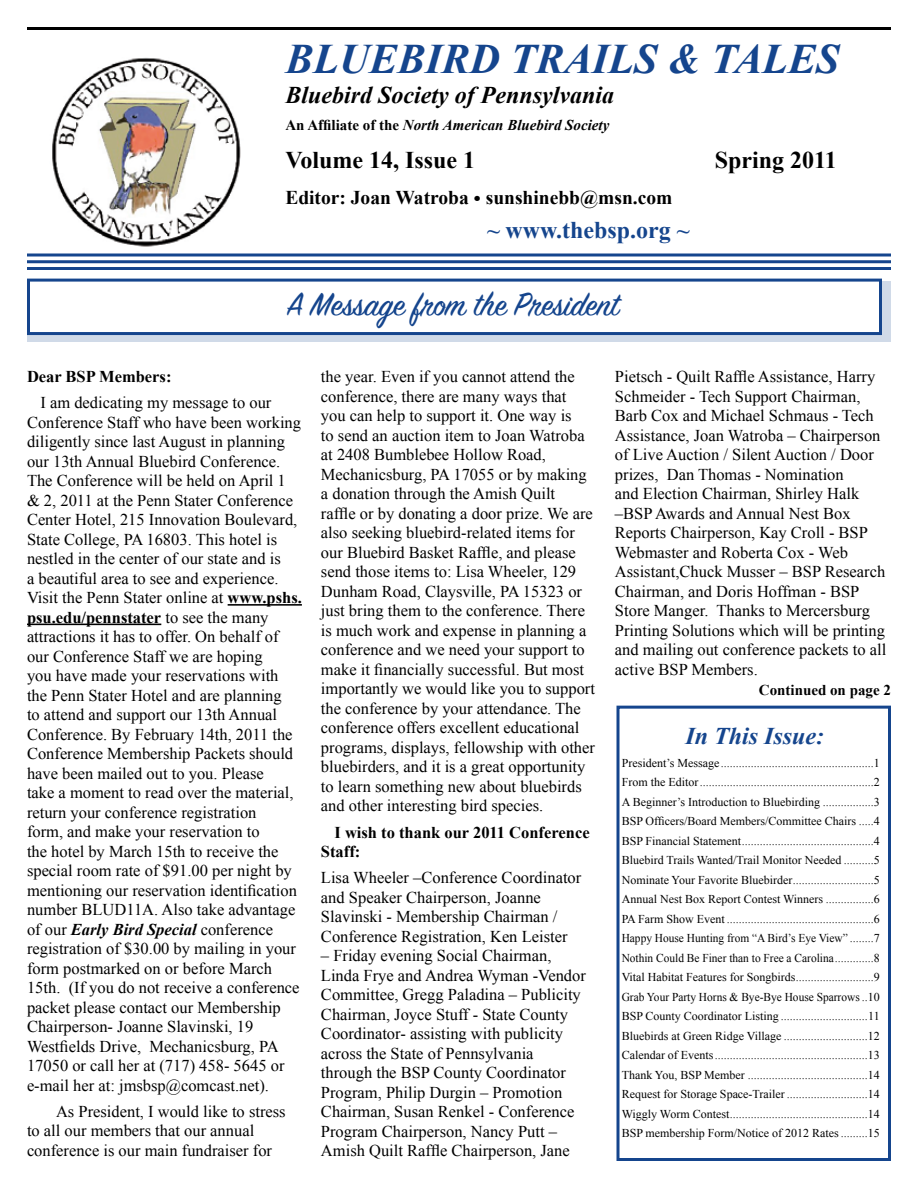
<style>
.page{position:relative;width:918px;height:1188px;background:#fff}
.page>*{position:absolute;margin:0;border:0;box-sizing:border-box;transform-origin:0 0}
.t1{font:italic 700 42px "Times New Roman";color:#15458d}
.t2{font:36px "Sign Painter House Script";color:#15458d}
.t3{font:italic 700 24px "Times New Roman";color:#000}
.t4{font:700 24px "Times New Roman";color:#000}
.t5{font:700 24px "Times New Roman";color:#15458d}
.t6{font:italic 700 24px "Times New Roman";color:#15458d}
.t7{font:700 19.5px "Times New Roman";color:#000}
.t8{font:16.5px/19.5px "Times New Roman";color:#000}
.t9{font:700 16.5px/19.5px "Times New Roman";color:#000}
.t10{font:italic 700 15px "Times New Roman";color:#000}
.t11{font:700 15px "Times New Roman";color:#000}
.t12{font:12px/19.5px "Times New Roman";color:#000;text-align:justify}
.s1{font-style:normal}
.s2{font-weight:700}
.s3{font-weight:700;font-style:italic}
</style>
<div class="page">
<hr style="left:228px;top:604px;width:74px;height:2px;background:#000">
<hr style="left:27px;top:624px;width:134px;height:1px;background:#000">
<hr style="left:27px;top:27px;width:864px;height:3px;background:#000">
<hr style="left:27px;top:254px;width:864px;height:2px;background:#15458d">
<hr style="left:27px;top:260px;width:864px;height:3px;background:#15458d">
<hr style="left:27px;top:267px;width:864px;height:3px;background:#15458d">
<div style="left:27px;top:281px;width:864px;height:61px;background:#d0dae8"></div>
<div style="left:27px;top:279px;width:855px;height:56px;background:#fff;border:3px solid #15458d"></div>
<div style="left:616px;top:706px;width:275px;height:455px;border:3px solid #15458d"></div>
<img style="left:52px;top:57px;width:189px;height:190px">
<h1 class="t1" style="left:285px;top:30px;width:556px">BLUEBIRD TRAILS &amp; TALES</h1>
<h3 class="t3" style="left:285px;top:79px;width:330px">Bluebird Society of Pennsylvania</h3>
<p class="t10" style="left:285px;top:115px;width:326px"><span class="s1">An Affiliate of the</span> North American Bluebird Society</p>
<h3 class="t4" style="left:285px;top:143px;width:191px">Volume 14, Issue 1</h3>
<h3 class="t4" style="left:715px;top:143px;width:124px">Spring 2011</h3>
<p class="t7" style="left:285px;top:184px;width:389px">Editor: Joan Watroba • sunshinebb@msn.com</p>
<h3 class="t5" style="left:487px;top:214px;width:204px">~ www.thebsp.org ~</h3>
<h2 class="t2" style="left:287px;top:287px;width:334px">A Message from the President</h2>
<p class="t9" style="left:27px;top:366px;width:146px">Dear BSP Members:</p>
<p class="t8" style="left:27px;top:393px;width:276px;text-indent:13px">I am dedicating my message to our Conference Staff who have been working diligently since last August in planning our 13th Annual Bluebird Conference.<br>The Conference will be held on April 1 &amp; 2, 2011 at the Penn Stater Conference Center Hotel, 215 Innovation Boulevard, State College, PA 16803. This hotel is nestled in the center of our state and is<br>a beautiful area to see and experience.<br>Visit the Penn Stater online at <span class="s2">www.pshs. psu.edu/pennstater</span> to see the many attractions it has to offer. On behalf of our Conference Staff we are hoping<br>you have made your reservations with the Penn Stater Hotel and are planning<br>to attend and support our 13th Annual Conference. By February 14th, 2011 the Conference Membership Packets should have been mailed out to you. Please<br>take a moment to read over the material, return your conference registration<br>form, and make your reservation to<br>the hotel by March 15th to receive the special room rate of $91.00 per night by mentioning our reservation identification number BLUD11A. Also take advantage of our <span class="s3">Early Bird Special</span> conference registration of $30.00 by mailing in your form postmarked on or before March 15th. (If you do not receive a conference packet please contact our Membership Chairperson- Joanne Slavinski, 19<br>Westfields Drive, Mechanicsburg, PA 17050 or call her at (717) 458- 5645 or e-mail her at: jmsbsp@comcast.net).</p>
<p class="t8" style="left:27px;top:1101px;width:260px;text-indent:29px">As President, I would like to stress to all our members that our annual conference is our main fundraiser for</p>
<p class="t8" style="left:321px;top:367px;width:276px">the year. Even if you cannot attend the conference, there are many ways that you can help to support it. One way is<br>to send an auction item to Joan Watroba at 2408 Bumblebee Hollow Road, Mechanicsburg, PA 17055 or by making a donation through the Amish Quilt<br>raffle or by donating a door prize. We are also seeking bluebird-related items for our Bluebird Basket Raffle, and please send those items to: Lisa Wheeler, 129<br>Dunham Road, Claysville, PA 15323 or just bring them to the conference. There is much work and expense in planning a conference and we need your support to make it financially successful. But most importantly we would like you to support the conference by your attendance. The conference offers excellent educational programs, displays, fellowship with other bluebirders, and it is a great opportunity to learn something new about bluebirds and other interesting bird species.</p>
<p class="t9" style="left:321px;top:822px;width:270px;text-indent:13px">I wish to thank our 2011 Conference<br>Staff:</p>
<p class="t8" style="left:321px;top:868px;width:262px">Lisa Wheeler –Conference Coordinator and Speaker Chairperson, Joanne Slavinski - Membership Chairman / Conference Registration, Ken Leister</p>
<p class="t8" style="left:321px;top:946px;width:266px">– Friday evening Social Chairman, Linda Frye and Andrea Wyman -Vendor Committee, Gregg Paladina – Publicity Chairman, Joyce Stuff - State County Coordinator- assisting with publicity across the State of Pennsylvania through the BSP County Coordinator Program, Philip Durgin – Promotion Chairman, Susan Renkel - Conference Program Chairperson, Nancy Putt – Amish Quilt Raffle Chairperson, Jane</p>
<p class="t8" style="left:615px;top:367px;width:273px">Pietsch - Quilt Raffle Assistance, Harry Schmeider - Tech Support Chairman, Barb Cox and Michael Schmaus - Tech Assistance, Joan Watroba – Chairperson of Live Auction / Silent Auction / Door prizes, Dan Thomas - Nomination<br>and Election Chairman, Shirley Halk –BSP Awards and Annual Nest Box Reports Chairperson, Kay Croll - BSP Webmaster and Roberta Cox - Web Assistant,Chuck Musser – BSP Research Chairman, and Doris Hoffman - BSP Store Manger. Thanks to Mercersburg Printing Solutions which will be printing and mailing out conference packets to all active BSP Members.</p>
<p class="t11" style="left:759px;top:680px;width:134px">Continued on page 2</p>
<h3 class="t6" style="left:685px;top:719px;width:140px">In This Issue:</h3>
<p class="t12" style="left:622px;top:753px;width:260px">President’s Message ...................................................1<br>From the Editor..........................................................2<br>A Beginner’s Introduction to Bluebirding .................3<br>BSP Officers/Board Members/Committee Chairs .....4<br>BSP Financial Statement............................................4<br>Bluebird Trails Wanted/Trail Monitor Needed ..........5<br>Nominate Your Favorite Bluebirder...........................5<br>Annual Nest Box Report Contest Winners ................6<br>PA Farm Show Event .................................................6<br>Happy House Hunting from “A Bird’s Eye View” ........7<br>Nothin Could Be Finer than to Free a Carolina.............8<br>Vital Habitat Features for Songbirds..........................9<br>Grab Your Party Horns &amp; Bye-Bye House Sparrows ..10<br>BSP County Coordinator Listing .............................11<br>Bluebirds at Green Ridge Village ............................12<br>Calendar of Events...................................................13<br>Thank You, BSP Member ........................................14<br>Request for Storage Space-Trailer...........................14<br>Wiggly Worm Contest..............................................14<br>BSP membership Form/Notice of 2012 Rates.........15</p>
</div>
